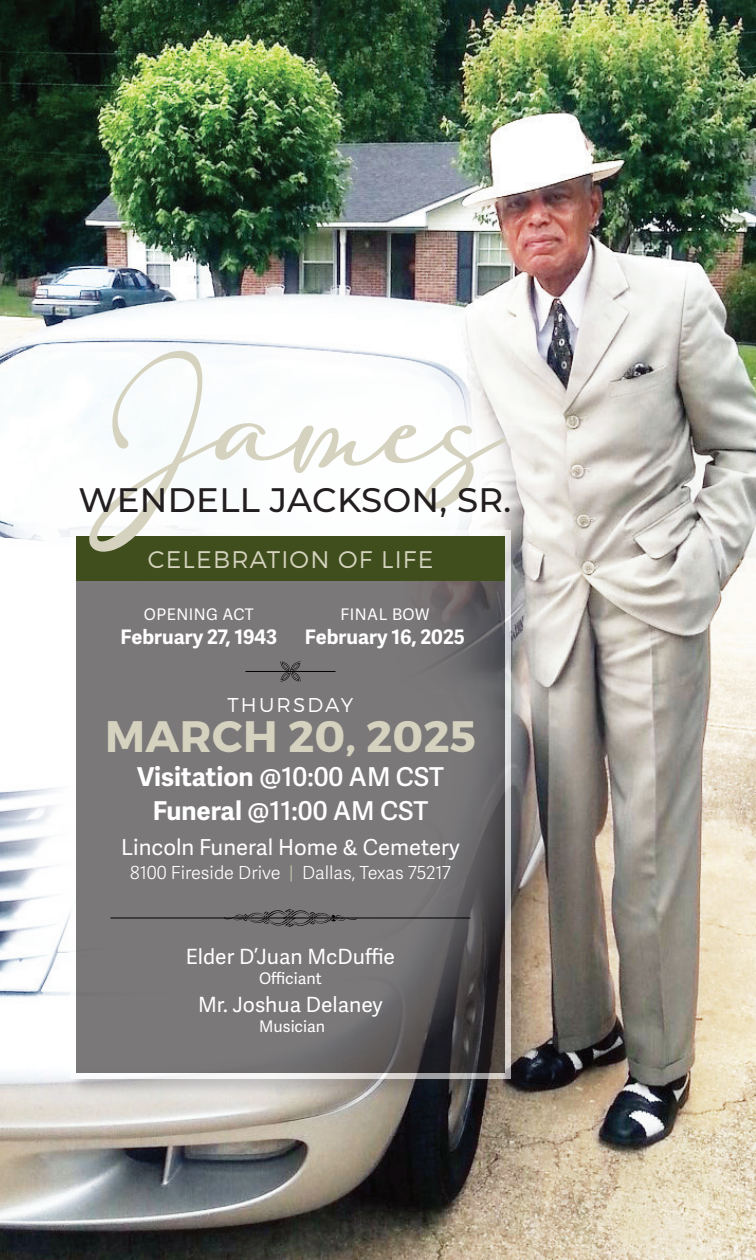
<style>
.page{position:relative;width:756px;height:1260px;background:#fff}
.page>*{position:absolute;margin:0;border:0;box-sizing:border-box;transform-origin:0 0}
.t1{font:96px "adelia";color:#d5d3bf;scale:1.09 1}
.t2{font:700 44px "Montserrat";letter-spacing:.005em;color:#d5d3bf}
.t3{font:500 34px "Montserrat";letter-spacing:.01em;color:#231f20}
.t4{font:600 26px/34px "Adelle Sans Devanagari";color:#fff;text-align:center}
.t5{font:300 24px "Montserrat";letter-spacing:.05em;color:#d5d3bf}
.t6{font:22px "Adelle Sans Devanagari";color:#fff}
.t7{font:21px "Adelle Sans Devanagari";color:#fff}
.t8{font:700 20px "Adelle Sans Devanagari";color:#fff}
.t9{font:300 20px "Montserrat";letter-spacing:.11em;color:#fff}
.t10{font:300 18px "Adelle Sans Devanagari";color:#fff}
.t11{font:16px "Adelle Sans Devanagari";letter-spacing:.015em;color:#fff}
.s1{font-weight:700}
.s2{color:#c8c6ae}
</style>
<div class="page">
<img style="left:0;top:0;width:756px;height:1260px">
<svg style="left:0;top:615px;width:538px;height:501px"></svg>
<svg style="left:76px;top:279px;width:486px;height:468px"></svg>
<div style="left:223px;top:369px;width:315px;height:198px;background:#fff;border-radius:50%"></div>
<svg style="left:0;top:432px;width:203px;height:198px"></svg>
<div style="left:69px;top:529px;width:461px;height:569px;background:#231f20;opacity:.36"></div>
<svg style="left:67px;top:527px;width:447px;height:555px;background:#7c7a7b"></svg>
<svg style="left:281px;top:661px;width:20px;height:20px"></svg>
<hr style="left:246px;top:671px;width:90px;height:1px;background:#000">
<svg style="left:224px;top:909px;width:133px;height:18px;background:#686566"></svg>
<hr style="left:110px;top:918px;width:360px;height:1px;background:#000">
<div style="left:76px;top:536px;width:429px;height:45px;background:#404e1d"></div>
<p class="t1" style="left:89px;top:379px;width:379px">James</p>
<p class="t3" style="left:79px;top:476px;width:434px">WENDELL JACKSON, SR.</p>
<p class="t5" style="left:148px;top:545px;width:287px">CELEBRATION OF LIFE</p>
<p class="t11" style="left:144px;top:603px;width:112px">OPENING ACT</p>
<p class="t11" style="left:341px;top:603px;width:90px">FINAL BOW</p>
<p class="t8" style="left:121px;top:626px;width:158px">February 27, 1943</p>
<p class="t8" style="left:305px;top:626px;width:162px">February 16, 2025</p>
<p class="t9" style="left:228px;top:692px;width:127px">THURSDAY</p>
<p class="t2" style="left:105px;top:709px;width:373px">MARCH 20, 2025</p>
<p class="t4" style="left:137px;top:760px;width:308px"><span class="s1">Visitation</span> @10:00 AM CST<br><span class="s1">Funeral</span> @11:00 AM CST</p>
<p class="t6" style="left:121px;top:831px;width:340px">Lincoln Funeral Home &amp; Cemetery</p>
<p class="t10" style="left:130px;top:859px;width:322px">8100 Fireside Drive <span class="s2">|</span> Dallas, Texas 75217</p>
<p class="t7" style="left:186px;top:941px;width:211px">Elder D’Juan McDuffie</p>
<p class="t11" style="left:259px;top:967px;width:64px">Officiant</p>
<p class="t7" style="left:198px;top:989px;width:186px">Mr. Joshua Delaney</p>
<p class="t11" style="left:259px;top:1015px;width:68px">Musician</p>
</div>
